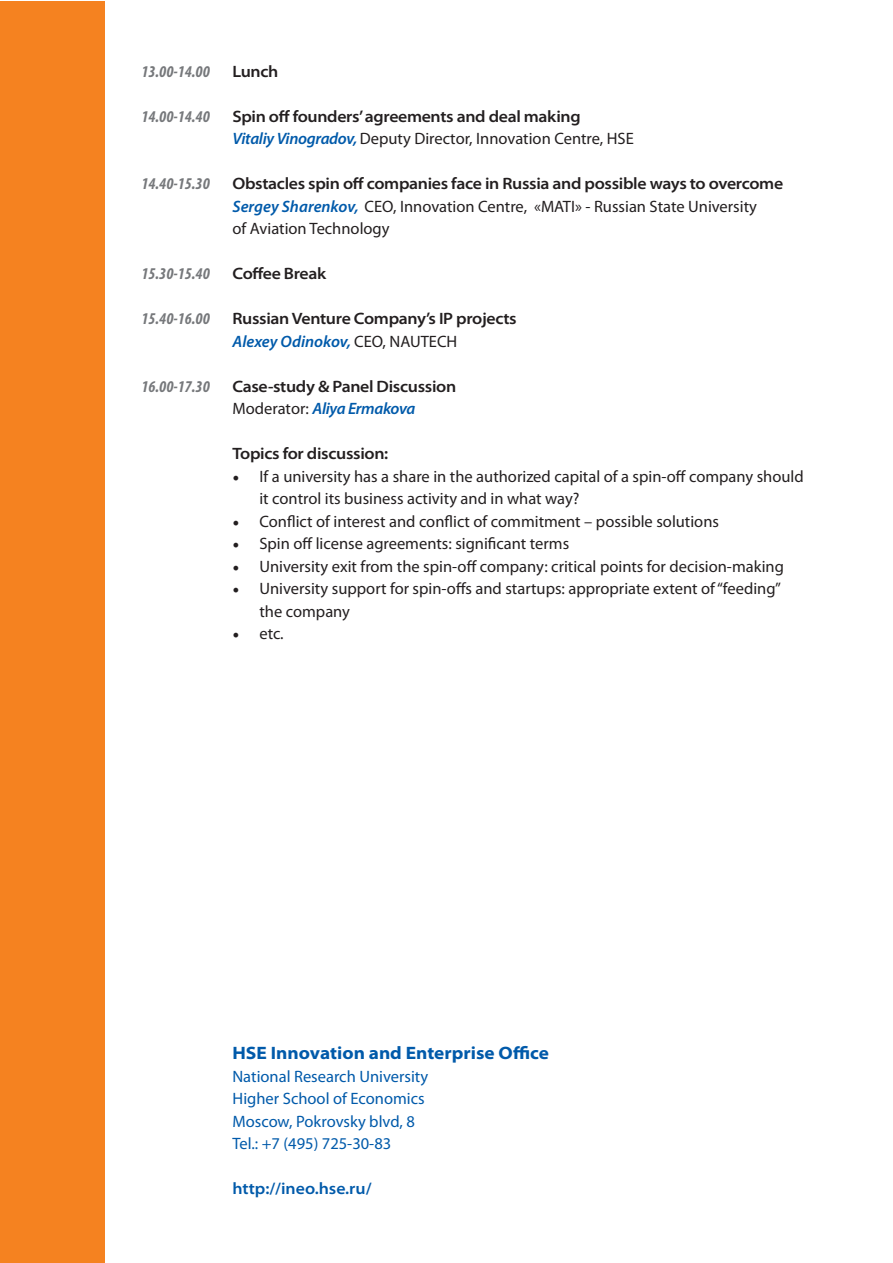
<style>
.page{position:relative;width:893px;height:1263px;background:#fff}
.page>*{position:absolute;margin:0;border:0;box-sizing:border-box;transform-origin:0 0}
.t1{font:700 semi-expanded 18px "Myriad Pro";color:#015aaa}
.t2{font:16.5px/22.5px "Myriad Pro";color:#231f20}
.t3{font:600 semi-expanded 16.5px "Myriad Pro";letter-spacing:-.02em;color:#231f20}
.t4{font:16.5px "Myriad Pro";color:#015aaa}
.t5{font:italic 700 condensed 16.5px "Myriad Pro";color:#76787b}
.t6{font:italic 600 16.5px "Myriad Pro";letter-spacing:-.015em;color:#015aaa}
.t7{font:600 semi-expanded 16.5px "Myriad Pro";color:#015aaa}
.s1{font-weight:600;font-style:italic;color:#015aaa}
.s2{font-weight:400;font-style:normal;color:#231f20}
.s3{font-family:"Minion Pro";font-size:18px}
</style>
<div class="page">
<div style="left:0;top:1px;width:105px;height:1261px;background:#f58220"></div>
<p class="t5" style="left:141px;top:61px;width:70px">13.00-14.00</p>
<p class="t5" style="left:141px;top:106px;width:70px">14.00-14.40</p>
<p class="t5" style="left:141px;top:173px;width:70px">14.40-15.30</p>
<p class="t5" style="left:141px;top:263px;width:70px">15.30-15.40</p>
<p class="t5" style="left:141px;top:308px;width:70px">15.40-16.00</p>
<p class="t5" style="left:141px;top:376px;width:70px">16.00-17.30</p>
<p class="t3" style="left:232px;top:60px;width:48px">Lunch</p>
<p class="t3" style="left:232px;top:105px;width:350px">Spin off founders’ agreements and deal making</p>
<p class="t2" style="left:232px;top:127px;width:403px"><span class="s1">Vitaliy Vinogradov,</span> Deputy Director, Innovation Centre, HSE</p>
<p class="t3" style="left:232px;top:173px;width:552px">Obstacles spin off companies face in Russia and possible ways to overcome</p>
<p class="t2" style="left:232px;top:194px;width:526px"><span class="s1">Sergey Sharenkov,</span> CEO, Innovation Centre, «MATI» - Russian State University of Aviation Technology</p>
<p class="t3" style="left:232px;top:263px;width:95px">Coffee Break</p>
<p class="t3" style="left:232px;top:308px;width:286px">Russian Venture Company’s IP projects</p>
<p class="t6" style="left:232px;top:330px;width:226px">Alexey Odinokov, <span class="s2">CEO, NAUTECH</span></p>
<p class="t3" style="left:232px;top:375px;width:225px">Case-study &amp; Panel Discussion</p>
<p class="t6" style="left:232px;top:398px;width:184px"><span class="s2">Moderator:</span> Aliya Ermakova</p>
<p class="t3" style="left:232px;top:443px;width:157px">Topics for discussion:</p>
<p class="t2" style="left:259px;top:464px;width:546px;text-indent:-27px"><span class="s3">•</span> If a university has a share in the authorized capital of a spin-off company should it control its business activity and in what way?</p>
<p class="t2" style="left:232px;top:509px;width:488px"><span class="s3">•</span> Conflict of interest and conflict of commitment – possible solutions</p>
<p class="t2" style="left:232px;top:532px;width:338px"><span class="s3">•</span> Spin off license agreements: significant terms</p>
<p class="t2" style="left:232px;top:554px;width:553px"><span class="s3">•</span> University exit from the spin-off company: critical points for decision-making</p>
<p class="t2" style="left:259px;top:577px;width:523px;text-indent:-27px"><span class="s3">•</span> University support for spin-offs and startups: appropriate extent of “feeding” the company</p>
<p class="t2" style="left:232px;top:622px;width:53px"><span class="s3">•</span> etc.</p>
<p class="t1" style="left:232px;top:1041px;width:318px">HSE Innovation and Enterprise Office</p>
<p class="t4" style="left:232px;top:1066px;width:197px">National Research University</p>
<p class="t4" style="left:232px;top:1088px;width:194px">Higher School of Economics</p>
<p class="t4" style="left:232px;top:1111px;width:184px">Moscow, Pokrovsky blvd, 8</p>
<p class="t4" style="left:232px;top:1133px;width:160px">Tel.: +7 (495) 725-30-83</p>
<p class="t7" style="left:232px;top:1178px;width:141px">http://ineo.hse.ru/</p>
</div>
